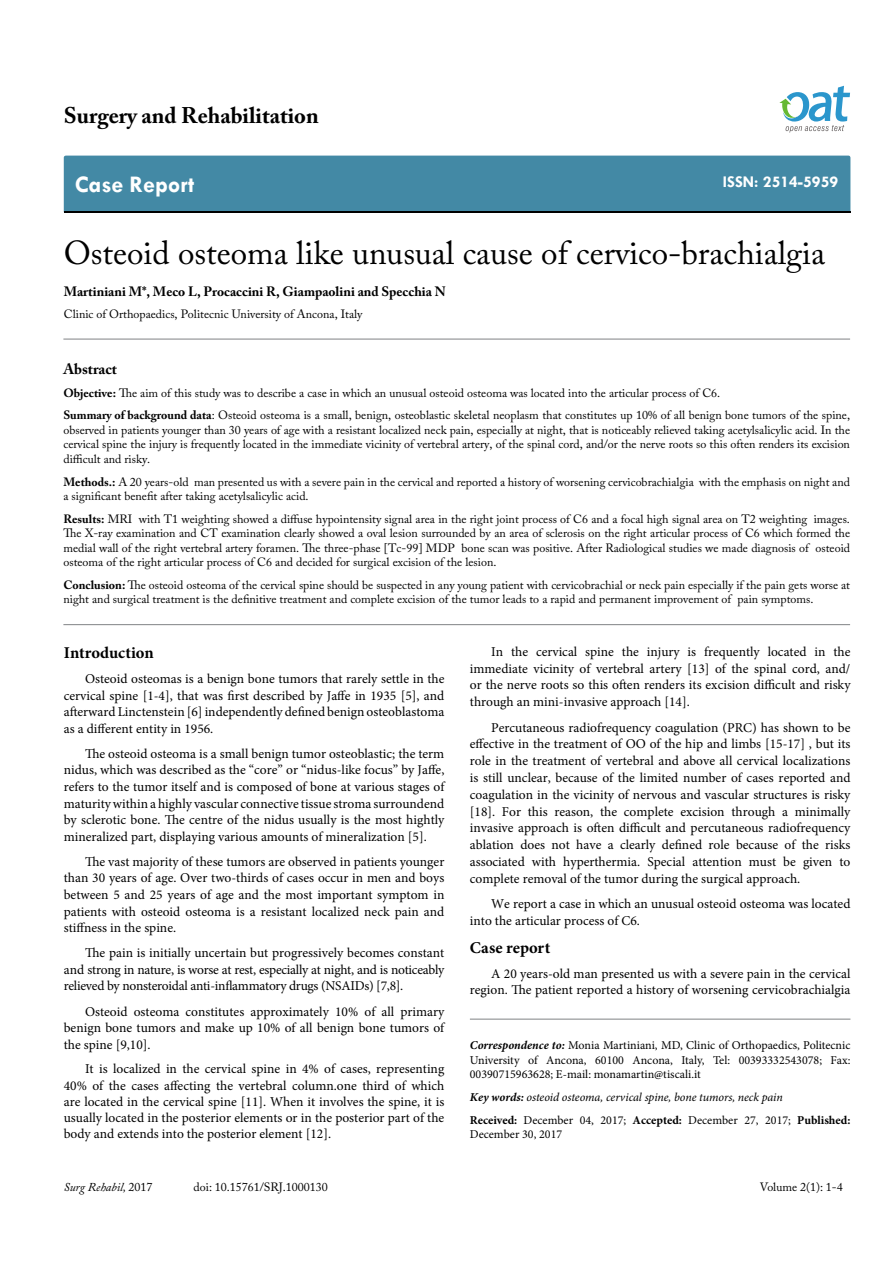
<style>
.page{position:relative;width:893px;height:1263px;background:#fff}
.page>*{position:absolute;margin:0;border:0;box-sizing:border-box;transform-origin:0 0}
.t1{font:33px "Adobe Caslon Pro";color:#000}
.t2{font:700 24px "Tw Cen";color:#fff}
.t3{font:700 22.5px "Adobe Caslon Pro";color:#000}
.t4{font:700 16.5px "Minion Pro";letter-spacing:.005em;color:#000}
.t5{font:700 16.5px "Tw Cen";color:#fff}
.t6{font:700 15px "Adobe Caslon Pro";color:#000}
.t7{font:13.5px/16.6px "Minion Pro";color:#000;text-align:justify}
.t8{font:700 13.5px "Adobe Caslon Pro";color:#000}
.t9{font:12px/14.4px "Adobe Caslon Pro";color:#000}
.t10{font:12px/14.4px "Minion Pro";color:#000;text-align:justify}
.t11{font:italic 12px/23px "Minion Pro";letter-spacing:-.005em;color:#000}
.t12{font:italic 12px "Adobe Caslon Pro";color:#000}
.s1{font-weight:700}
.s2{font-weight:700;font-style:italic}
.s3{font-weight:700;font-style:normal}
.s4{font-style:normal}
</style>
<div class="page">
<div style="left:64px;top:156px;width:786px;height:56px;background:#4389a5"></div>
<svg style="left:779px;top:86px;width:71px;height:47px"></svg>
<hr style="left:63px;top:624px;width:787px;height:1px;background:#808285">
<hr style="left:63px;top:339px;width:787px;height:1px;background:#808285">
<hr style="left:470px;top:1019px;width:380px;height:1px;background:#808285">
<h3 class="t3" style="left:64px;top:102px;width:256px">Surgery and Rehabilitation</h3>
<h2 class="t2" style="left:75px;top:170px;width:121px">Case Report</h2>
<p class="t5" style="left:723px;top:172px;width:117px">ISSN: 2514-5959</p>
<h1 class="t1" style="left:64px;top:233px;width:763px">Osteoid osteoma like unusual cause of cervico-brachialgia</h1>
<p class="t8" style="left:64px;top:283px;width:383px">Martiniani M*, Meco L, Procaccini R, Giampaolini and Specchia N</p>
<p class="t9" style="left:64px;top:306px;width:300px">Clinic of Orthopaedics, Politecnic University of Ancona, Italy</p>
<p class="t6" style="left:63px;top:360px;width:55px">Abstract</p>
<p class="t9" style="left:63px;top:381px;width:788px;line-height:23px"><span class="s1">Objective:</span> The aim of this study was to describe a case in which an unusual osteoid osteoma was located into the articular process of C6.<br><span class="s1">Summary of background data</span>: Osteoid osteoma is a small, benign, osteoblastic skeletal neoplasm that constitutes up 10% of all benign bone tumors of the spine,</p>
<p class="t9" style="left:63px;top:422px;width:788px;text-align:justify">observed in patients younger than 30 years of age with a resistant localized neck pain, especially at night, that is noticeably relieved taking acetylsalicylic acid. In the cervical spine the injury is frequently located in the immediate vicinity of vertebral artery, of the spinal cord, and/or the nerve roots so this often renders its excision difficult and risky.</p>
<p class="t9" style="left:63px;top:474px;width:788px"><span class="s1">Methods.:</span> A 20 years-old man presented us with a severe pain in the cervical and reported a history of worsening cervicobrachialgia with the emphasis on night and a significant benefit after taking acetylsalicylic acid.</p>
<p class="t9" style="left:63px;top:511px;width:788px;text-align:justify"><span class="s1">Results:</span> MRI with T1 weighting showed a diffuse hypointensity signal area in the right joint process of C6 and a focal high signal area on T2 weighting images.<br>The X-ray examination and CT examination clearly showed a oval lesion surrounded by an area of sclerosis on the right articular process of C6 which formed the medial wall of the right vertebral artery foramen. The three-phase [Tc-99] MDP bone scan was positive. After Radiological studies we made diagnosis of osteoid osteoma of the right articular process of C6 and decided for surgical excision of the lesion.</p>
<p class="t9" style="left:63px;top:578px;width:788px"><span class="s1">Conclusion:</span> The osteoid osteoma of the cervical spine should be suspected in any young patient with cervicobrachial or neck pain especially if the pain gets worse at night and surgical treatment is the definitive treatment and complete excision of the tumor leads to a rapid and permanent improvement of pain symptoms.</p>
<p class="t4" style="left:64px;top:641px;width:91px">Introduction</p>
<p class="t7" style="left:64px;top:670px;width:382px;text-indent:21px">Osteoid osteomas is a benign bone tumors that rarely settle in the cervical spine [1-4], that was first described by Jaffe in 1935 [5], and afterward Linctenstein [6] independently defined benign osteoblastoma as a different entity in 1956.</p>
<p class="t7" style="left:64px;top:745px;width:382px;text-indent:21px">The osteoid osteoma is a small benign tumor osteoblastic; the term nidus, which was described as the “core” or “nidus-like focus” by Jaffe, refers to the tumor itself and is composed of bone at various stages of maturity within a highly vascular connective tissue stroma surroundend by sclerotic bone. The centre of the nidus usually is the most hightly mineralized part, displaying various amounts of mineralization [5].</p>
<p class="t7" style="left:64px;top:853px;width:382px;text-indent:21px">The vast majority of these tumors are observed in patients younger than 30 years of age. Over two-thirds of cases occur in men and boys between 5 and 25 years of age and the most important symptom in patients with osteoid osteoma is a resistant localized neck pain and stiffness in the spine.</p>
<p class="t7" style="left:64px;top:945px;width:382px;text-indent:21px">The pain is initially uncertain but progressively becomes constant and strong in nature, is worse at rest, especially at night, and is noticeably relieved by nonsteroidal anti-inflammatory drugs (NSAIDs) [7,8].</p>
<p class="t7" style="left:64px;top:1003px;width:382px;text-indent:21px">Osteoid osteoma constitutes approximately 10% of all primary benign bone tumors and make up 10% of all benign bone tumors of the spine [9,10].</p>
<p class="t7" style="left:64px;top:1061px;width:382px;line-height:16.2px;text-indent:21px">It is localized in the cervical spine in 4% of cases, representing 40% of the cases affecting the vertebral column.one third of which are located in the cervical spine [11]. When it involves the spine, it is usually located in the posterior elements or in the posterior part of the body and extends into the posterior element [12].</p>
<p class="t7" style="left:470px;top:643px;width:382px;text-indent:21px">In the cervical spine the injury is frequently located in the immediate vicinity of vertebral artery [13] of the spinal cord, and/ or the nerve roots so this often renders its excision difficult and risky through an mini-invasive approach [14].</p>
<p class="t7" style="left:470px;top:719px;width:382px;text-indent:21px">Percutaneous radiofrequency coagulation (PRC) has shown to be effective in the treatment of OO of the hip and limbs [15-17] , but its role in the treatment of vertebral and above all cervical localizations is still unclear, because of the limited number of cases reported and coagulation in the vicinity of nervous and vascular structures is risky [18]. For this reason, the complete excision through a minimally invasive approach is often difficult and percutaneous radiofrequency ablation does not have a clearly defined role because of the risks associated with hyperthermia. Special attention must be given to complete removal of the tumor during the surgical approach.</p>
<p class="t7" style="left:470px;top:895px;width:382px;text-indent:21px">We report a case in which an unusual osteoid osteoma was located into the articular process of C6.</p>
<p class="t4" style="left:470px;top:936px;width:82px">Case report</p>
<p class="t7" style="left:470px;top:965px;width:382px;line-height:16.2px;text-align:right">A 20 years-old man presented us with a severe pain in the cervical region. The patient reported a history of worsening cervicobrachialgia</p>
<p class="t10" style="left:470px;top:1038px;width:382px"><span class="s2">Correspondence to:</span> Monia Martiniani, MD, Clinic of Orthopaedics, Politecnic University of Ancona, 60100 Ancona, Italy, Tel: 00393332543078; Fax:<br>00390715963628; E-mail: monamartin@tiscali.it</p>
<p class="t11" style="left:470px;top:1085px;width:382px"><span class="s1">Key words:</span> osteoid osteoma, cervical spine, bone tumors, neck pain<br><span class="s3">Received:</span> <span class="s4">December 04, 2017;</span> <span class="s3">Accepted:</span> <span class="s4">December 27, 2017;</span> <span class="s3">Published:</span></p>
<p class="t10" style="left:470px;top:1127px;width:94px">December 30, 2017</p>
<p class="t12" style="left:64px;top:1180px;width:90px">Surg Rehabil, <span class="s4">2017</span></p>
<p class="t9" style="left:194px;top:1180px;width:136px">doi: 10.15761/SRJ.1000130</p>
<p class="t9" style="left:760px;top:1180px;width:84px">Volume 2(1): 1-4</p>
</div>
